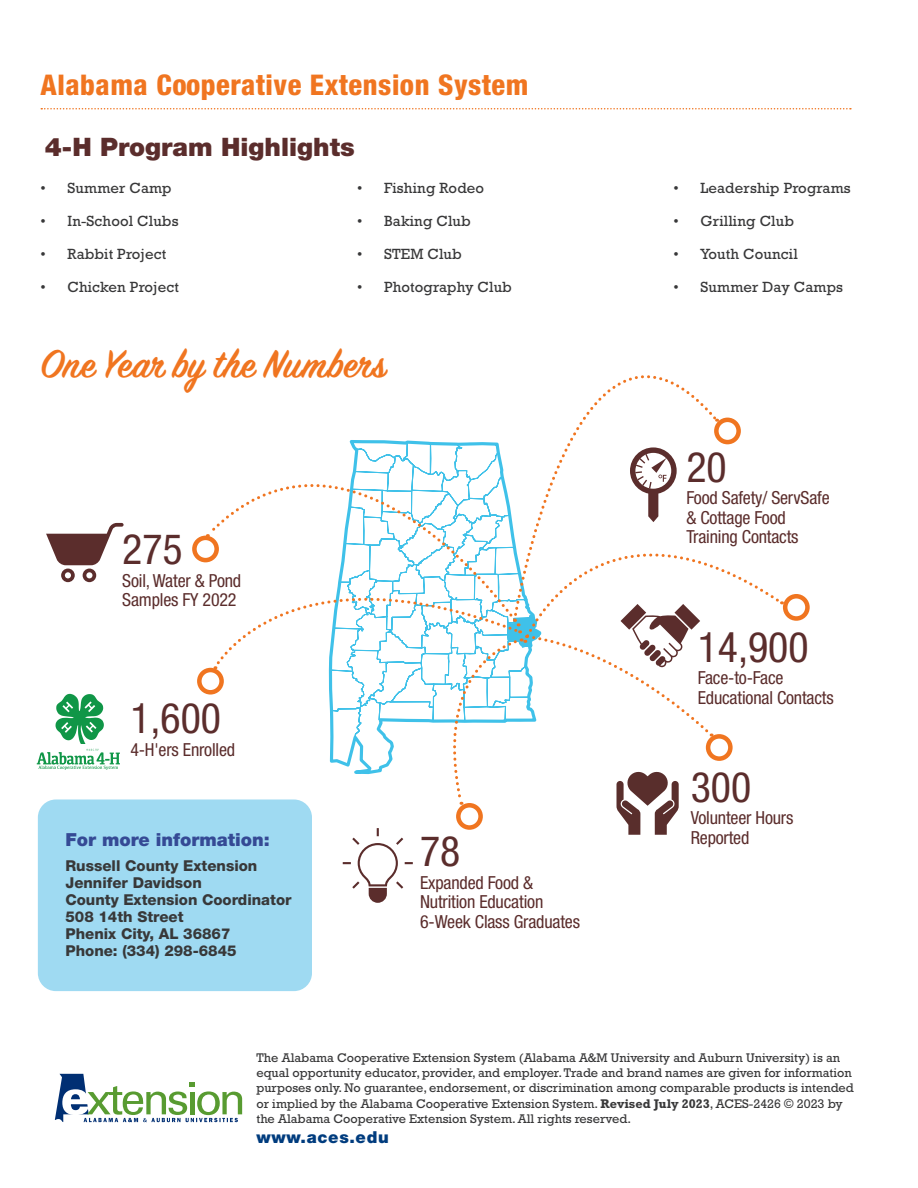
<style>
.page{position:relative;width:918px;height:1188px;background:#fff}
.page>*{position:absolute;margin:0;border:0;box-sizing:border-box;transform-origin:0 0}
.t1{font:600 43.5px "Sign Painter House Script";letter-spacing:.015em;color:#f07520}
.t2{font:condensed 42px "Helvetica Neue LT Std";color:#5b2d2c}
.t3{font:800 condensed 28.5px "Helvetica Neue LT Std";letter-spacing:.02em;color:#f07520}
.t4{font:900 25.5px "Helvetica Neue LT Std";color:#5b2d2c}
.t5{font:condensed 18px/19.5px "Helvetica Neue LT Std";letter-spacing:-.01em;color:#5b2d2c}
.t6{font:900 18px "Helvetica Neue LT Std";color:#354a95}
.t7{font:900 16.5px "Helvetica Neue LT Std";letter-spacing:.04em;color:#003c7e}
.t8{font:15px "Rockwell Std";letter-spacing:.01em;color:#383839}
.t9{font:800 15px/17px "Helvetica Neue LT Std";color:#383839}
.t10{font:12.75px/15.3px "Rockwell Std";color:#383839}
.s1{font-weight:700}
</style>
<div class="page">
<div style="left:38px;top:800px;width:274px;height:191px;background:#9fdaf2;border-radius:18px"></div>
<svg style="left:55px;top:1074px;width:187px;height:48px"></svg>
<svg style="left:41px;top:108px;width:810px;height:2px"></svg>
<svg style="left:46px;top:523px;width:78px;height:59px"></svg>
<svg style="left:37px;top:694px;width:83px;height:76px"></svg>
<div style="left:192px;top:536px;width:27px;height:26px;border:4px solid #f07520;border-radius:50%"></div>
<div style="left:783px;top:594px;width:27px;height:27px;border:4px solid #f07520;border-radius:50%"></div>
<div style="left:197px;top:668px;width:27px;height:27px;border:4px solid #f07520;border-radius:50%"></div>
<div style="left:714px;top:418px;width:27px;height:26px;border:4px solid #f07520;border-radius:50%"></div>
<svg style="left:205px;top:440px;width:294px;height:123px"></svg>
<svg style="left:567px;top:375px;width:152px;height:72px"></svg>
<svg style="left:214px;top:447px;width:569px;height:456px"></svg>
<h3 class="t3" style="left:40px;top:68px;width:490px">Alabama Cooperative Extension System</h3>
<h3 class="t4" style="left:45px;top:132px;width:311px">4-H Program Highlights</h3>
<p class="t8" style="left:40px;top:179px;width:133px">• Summer Camp</p>
<p class="t8" style="left:40px;top:212px;width:140px">• In-School Clubs</p>
<p class="t8" style="left:40px;top:245px;width:127px">• Rabbit Project</p>
<p class="t8" style="left:40px;top:278px;width:140px">• Chicken Project</p>
<p class="t8" style="left:357px;top:179px;width:129px">• Fishing Rodeo</p>
<p class="t8" style="left:357px;top:212px;width:115px">• Baking Club</p>
<p class="t8" style="left:357px;top:245px;width:106px">• STEM Club</p>
<p class="t8" style="left:357px;top:278px;width:157px">• Photography Club</p>
<h1 class="t1" style="left:40px;top:338px;width:347px">One Year by the Numbers</h1>
<h2 class="t2" style="left:122px;top:525px;width:62px">275</h2>
<h3 class="t5" style="left:122px;top:570px;width:121px">Soil, Water &amp; Pond<br>Samples FY 2022</h3>
<h2 class="t2" style="left:130px;top:694px;width:92px">1,600</h2>
<h3 class="t5" style="left:130px;top:740px;width:106px">4-H'ers Enrolled</h3>
<h3 class="t6" style="left:65px;top:829px;width:206px">For more information:</h3>
<p class="t9" style="left:65px;top:857px;width:228px">Russell County Extension<br>Jennifer Davidson<br>County Extension Coordinator<br>508 14th Street<br>Phenix City, AL 36867<br>Phone: (334) 298-6845</p>
<h2 class="t2" style="left:420px;top:827px;width:42px">78</h2>
<h3 class="t5" style="left:420px;top:873px;width:161px">Expanded Food &amp;<br>Nutrition Education<br>6-Week Class Graduates</h3>
<p class="t8" style="left:674px;top:179px;width:179px">• Leadership Programs</p>
<p class="t8" style="left:674px;top:212px;width:122px">• Grilling Club</p>
<p class="t8" style="left:674px;top:245px;width:126px">• Youth Council</p>
<p class="t8" style="left:674px;top:278px;width:171px">• Summer Day Camps</p>
<h2 class="t2" style="left:686px;top:443px;width:42px">20</h2>
<h3 class="t5" style="left:686px;top:488px;width:145px">Food Safety/ ServSafe &amp; Cottage Food<br>Training Contacts</h3>
<h2 class="t2" style="left:698px;top:623px;width:112px">14,900</h2>
<h3 class="t5" style="left:698px;top:668px;width:138px">Face-to-Face<br>Educational Contacts</h3>
<h2 class="t2" style="left:691px;top:763px;width:62px">300</h2>
<h3 class="t5" style="left:691px;top:808px;width:104px">Volunteer Hours<br>Reported</h3>
<p class="t10" style="left:256px;top:1050px;width:599px">The Alabama Cooperative Extension System (Alabama A&amp;M University and Auburn University) is an equal opportunity educator, provider, and employer. Trade and brand names are given for information purposes only. No guarantee, endorsement, or discrimination among comparable products is intended or implied by the Alabama Cooperative Extension System. <span class="s1">Revised July 2023</span>, ACES-2426 © 2023 by the Alabama Cooperative Extension System. All rights reserved.</p>
<p class="t7" style="left:256px;top:1127px;width:134px">www.aces.edu</p>
</div>
